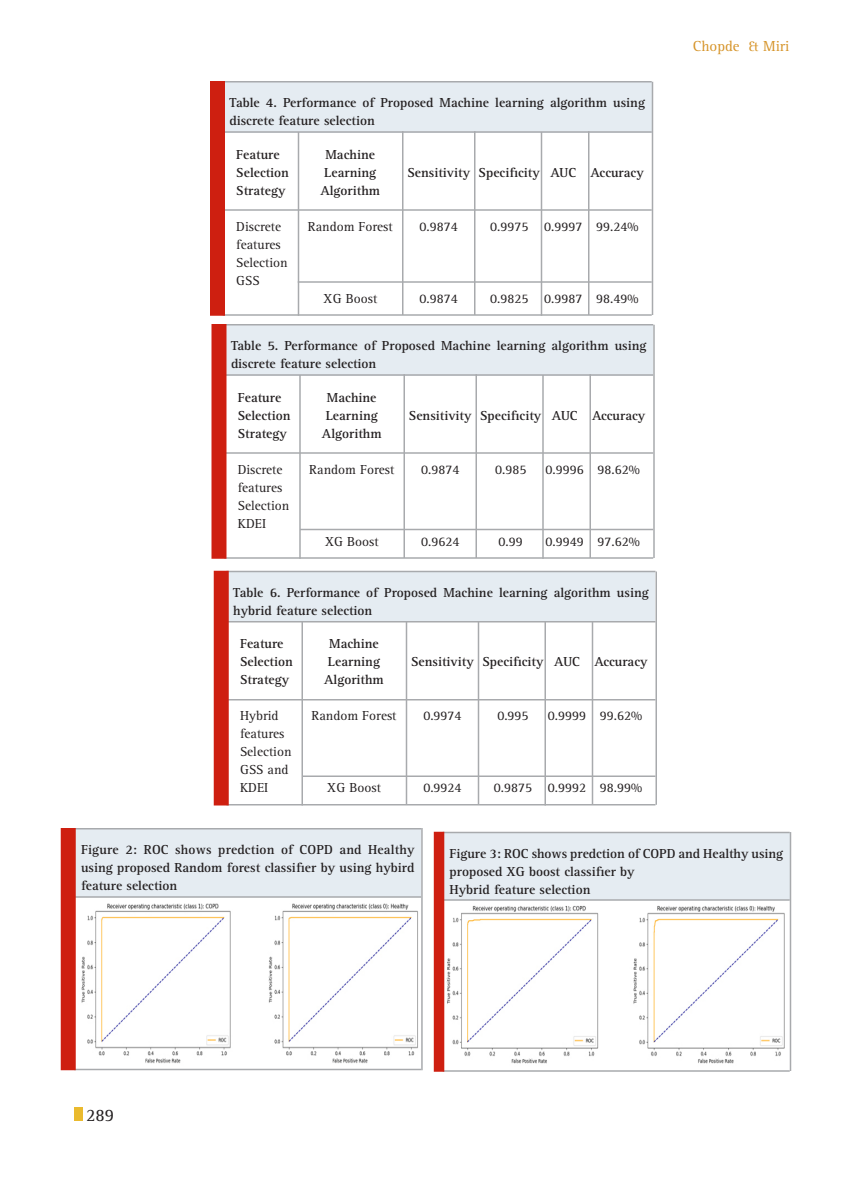
<style>
.page{position:relative;width:864px;height:1188px;background:#fff}
.page>*{position:absolute;margin:0;border:0;box-sizing:border-box;transform-origin:0 0}
.t1{font:18px "Rotis Serif Std";color:#231f20}
.Body_text{font:15px "Rotis Serif Std";color:#d69429}
.Body_text-2{font:700 13.5px/18px "Rotis Serif Std";color:#231f20}
.Body_text-3{font:13.5px "Rotis Serif Std";color:#231f20}
</style>
<div class="page">
<div style="left:74px;top:1107px;width:9px;height:14px;background:#eaba2e"></div>
<div style="left:223px;top:82px;width:429px;height:50px;background:#e5ecf2"></div>
<hr style="left:223px;top:209px;width:429px;height:2px;background:#a8aaad">
<hr style="left:223px;top:131px;width:429px;height:2px;background:#a8aaad">
<hr style="left:223px;top:81px;width:429px;height:1px;background:#a8aaad">
<hr style="left:298px;top:281px;width:354px;height:2px;background:#a8aaad">
<hr style="left:223px;top:314px;width:429px;height:2px;background:#a8aaad">
<hr style="left:298px;top:132px;width:1px;height:184px;background:#a8aaad">
<hr style="left:402px;top:131px;width:2px;height:184px;background:#a8aaad">
<hr style="left:474px;top:131px;width:2px;height:184px;background:#a8aaad">
<hr style="left:541px;top:132px;width:1px;height:184px;background:#a8aaad">
<hr style="left:588px;top:131px;width:2px;height:184px;background:#a8aaad">
<hr style="left:652px;top:82px;width:1px;height:233px;background:#a8aaad">
<div style="left:210px;top:81px;width:15px;height:235px;background:#ce1f10"></div>
<div style="left:224px;top:325px;width:429px;height:50px;background:#e5ecf2"></div>
<hr style="left:224px;top:452px;width:429px;height:2px;background:#a8aaad">
<hr style="left:224px;top:374px;width:429px;height:2px;background:#a8aaad">
<hr style="left:224px;top:324px;width:429px;height:2px;background:#a8aaad">
<hr style="left:224px;top:557px;width:429px;height:2px;background:#a8aaad">
<hr style="left:299px;top:375px;width:2px;height:184px;background:#a8aaad">
<hr style="left:300px;top:529px;width:353px;height:1px;background:#a8aaad">
<hr style="left:404px;top:374px;width:1px;height:184px;background:#a8aaad">
<hr style="left:476px;top:374px;width:1px;height:184px;background:#a8aaad">
<hr style="left:542px;top:375px;width:2px;height:184px;background:#a8aaad">
<hr style="left:590px;top:374px;width:1px;height:184px;background:#a8aaad">
<hr style="left:653px;top:325px;width:2px;height:233px;background:#a8aaad">
<div style="left:212px;top:324px;width:14px;height:235px;background:#ce1f10"></div>
<div style="left:226px;top:572px;width:430px;height:50px;background:#e5ecf2"></div>
<hr style="left:226px;top:699px;width:430px;height:1px;background:#a8aaad">
<hr style="left:226px;top:621px;width:430px;height:1px;background:#a8aaad">
<hr style="left:226px;top:571px;width:430px;height:1px;background:#a8aaad">
<hr style="left:226px;top:804px;width:430px;height:2px;background:#a8aaad">
<hr style="left:302px;top:622px;width:1px;height:184px;background:#a8aaad">
<hr style="left:302px;top:776px;width:354px;height:1px;background:#a8aaad">
<hr style="left:406px;top:621px;width:1px;height:184px;background:#a8aaad">
<hr style="left:478px;top:621px;width:1px;height:184px;background:#a8aaad">
<hr style="left:544px;top:622px;width:2px;height:184px;background:#a8aaad">
<hr style="left:592px;top:621px;width:1px;height:184px;background:#a8aaad">
<hr style="left:656px;top:572px;width:1px;height:233px;background:#a8aaad">
<div style="left:214px;top:571px;width:15px;height:235px;background:#ce1f10"></div>
<img style="left:76px;top:903px;width:345px;height:166px">
<div style="left:74px;top:829px;width:347px;height:68px;background:#e5ecf2"></div>
<hr style="left:74px;top:828px;width:347px;height:2px;background:#a8aaad">
<hr style="left:74px;top:896px;width:347px;height:2px;background:#a8aaad">
<hr style="left:74px;top:1069px;width:347px;height:1px;background:#a8aaad">
<hr style="left:421px;top:828px;width:2px;height:242px;background:#a8aaad">
<div style="left:61px;top:828px;width:15px;height:242px;background:#ce1f10"></div>
<img style="left:444px;top:901px;width:346px;height:169px">
<div style="left:443px;top:832px;width:347px;height:68px;background:#e5ecf2"></div>
<hr style="left:443px;top:832px;width:347px;height:1px;background:#a8aaad">
<hr style="left:443px;top:899px;width:347px;height:2px;background:#a8aaad">
<hr style="left:443px;top:1070px;width:347px;height:2px;background:#a8aaad">
<hr style="left:790px;top:832px;width:1px;height:239px;background:#a8aaad">
<div style="left:434px;top:832px;width:10px;height:240px;background:#ce1f10"></div>
<p class="Body_text-2" style="left:230px;top:94px;width:417px">Table 4. Performance of Proposed Machine learning algorithm using discrete feature selection</p>
<p class="Body_text-2" style="left:236px;top:145px;width:45px">Feature</p>
<p class="Body_text-2" style="left:325px;top:145px;width:51px">Machine</p>
<p class="Body_text-2" style="left:236px;top:163px;width:54px">Selection</p>
<p class="Body_text-2" style="left:324px;top:163px;width:54px">Learning</p>
<p class="Body_text-2" style="left:407px;top:163px;width:238px">Sensitivity Specificity AUC Accuracy</p>
<p class="Body_text-2" style="left:236px;top:181px;width:51px">Strategy</p>
<p class="Body_text-2" style="left:320px;top:181px;width:61px">Algorithm</p>
<p class="Body_text-3" style="left:236px;top:218px;width:46px">Discrete</p>
<p class="Body_text-3" style="left:308px;top:218px;width:87px">Random Forest</p>
<p class="Body_text-3" style="left:420px;top:218px;width:40px">0.9874</p>
<p class="Body_text-3" style="left:490px;top:218px;width:150px">0.9975 0.9997 99.24%</p>
<p class="Body_text-3" style="left:236px;top:236px;width:46px">features</p>
<p class="Body_text-3" style="left:236px;top:254px;width:53px">Selection</p>
<p class="Body_text-3" style="left:236px;top:272px;width:25px">GSS</p>
<p class="Body_text-3" style="left:323px;top:290px;width:56px">XG Boost</p>
<p class="Body_text-3" style="left:420px;top:290px;width:40px">0.9874</p>
<p class="Body_text-3" style="left:490px;top:290px;width:150px">0.9825 0.9987 98.49%</p>
<p class="Body_text-2" style="left:231px;top:337px;width:417px">Table 5. Performance of Proposed Machine learning algorithm using discrete feature selection</p>
<p class="Body_text-2" style="left:238px;top:388px;width:45px">Feature</p>
<p class="Body_text-2" style="left:327px;top:388px;width:51px">Machine</p>
<p class="Body_text-2" style="left:238px;top:406px;width:54px">Selection</p>
<p class="Body_text-2" style="left:326px;top:406px;width:54px">Learning</p>
<p class="Body_text-2" style="left:409px;top:406px;width:238px">Sensitivity Specificity AUC Accuracy</p>
<p class="Body_text-2" style="left:238px;top:424px;width:51px">Strategy</p>
<p class="Body_text-2" style="left:322px;top:424px;width:61px">Algorithm</p>
<p class="Body_text-3" style="left:238px;top:461px;width:46px">Discrete</p>
<p class="Body_text-3" style="left:309px;top:461px;width:87px">Random Forest</p>
<p class="Body_text-3" style="left:421px;top:461px;width:40px">0.9874</p>
<p class="Body_text-3" style="left:495px;top:461px;width:33px">0.985</p>
<p class="Body_text-3" style="left:546px;top:461px;width:96px">0.9996 98.62%</p>
<p class="Body_text-3" style="left:238px;top:479px;width:46px">features</p>
<p class="Body_text-3" style="left:238px;top:497px;width:53px">Selection</p>
<p class="Body_text-3" style="left:238px;top:515px;width:30px">KDEI</p>
<p class="Body_text-3" style="left:325px;top:533px;width:56px">XG Boost</p>
<p class="Body_text-3" style="left:421px;top:533px;width:40px">0.9624</p>
<p class="Body_text-3" style="left:499px;top:533px;width:26px">0.99</p>
<p class="Body_text-3" style="left:546px;top:533px;width:96px">0.9949 97.62%</p>
<p class="Body_text-2" style="left:233px;top:584px;width:417px">Table 6. Performance of Proposed Machine learning algorithm using hybrid feature selection</p>
<p class="Body_text-2" style="left:240px;top:635px;width:45px">Feature</p>
<p class="Body_text-2" style="left:329px;top:635px;width:51px">Machine</p>
<p class="Body_text-2" style="left:240px;top:653px;width:54px">Selection</p>
<p class="Body_text-2" style="left:328px;top:653px;width:54px">Learning</p>
<p class="Body_text-2" style="left:411px;top:653px;width:238px">Sensitivity Specificity AUC Accuracy</p>
<p class="Body_text-2" style="left:240px;top:671px;width:51px">Strategy</p>
<p class="Body_text-2" style="left:324px;top:671px;width:61px">Algorithm</p>
<p class="Body_text-3" style="left:240px;top:708px;width:40px">Hybrid</p>
<p class="Body_text-3" style="left:311px;top:708px;width:87px">Random Forest</p>
<p class="Body_text-3" style="left:423px;top:708px;width:40px">0.9974</p>
<p class="Body_text-3" style="left:497px;top:708px;width:33px">0.995</p>
<p class="Body_text-3" style="left:548px;top:708px;width:96px">0.9999 99.62%</p>
<p class="Body_text-3" style="left:240px;top:726px;width:46px">features</p>
<p class="Body_text-3" style="left:240px;top:744px;width:53px">Selection</p>
<p class="Body_text-3" style="left:240px;top:762px;width:50px">GSS and</p>
<p class="Body_text-3" style="left:240px;top:780px;width:30px">KDEI</p>
<p class="Body_text-3" style="left:327px;top:780px;width:56px">XG Boost</p>
<p class="Body_text-3" style="left:423px;top:780px;width:40px">0.9924</p>
<p class="Body_text-3" style="left:494px;top:780px;width:150px">0.9875 0.9992 98.99%</p>
<p class="Body_text" style="left:693px;top:37px;width:98px">Chopde &amp; Miri</p>
<p class="Body_text-2" style="left:81px;top:841px;width:335px;text-align:justify">Figure 2: ROC shows predction of COPD and Healthy using proposed Random forest classifier by using hybird feature selection</p>
<p class="Body_text-2" style="left:450px;top:845px;width:335px">Figure 3: ROC shows predction of COPD and Healthy using proposed XG boost classifier by</p>
<p class="Body_text-2" style="left:450px;top:881px;width:142px">Hybrid feature selection</p>
<p class="t1" style="left:86px;top:1105px;width:30px">289</p>
</div>
